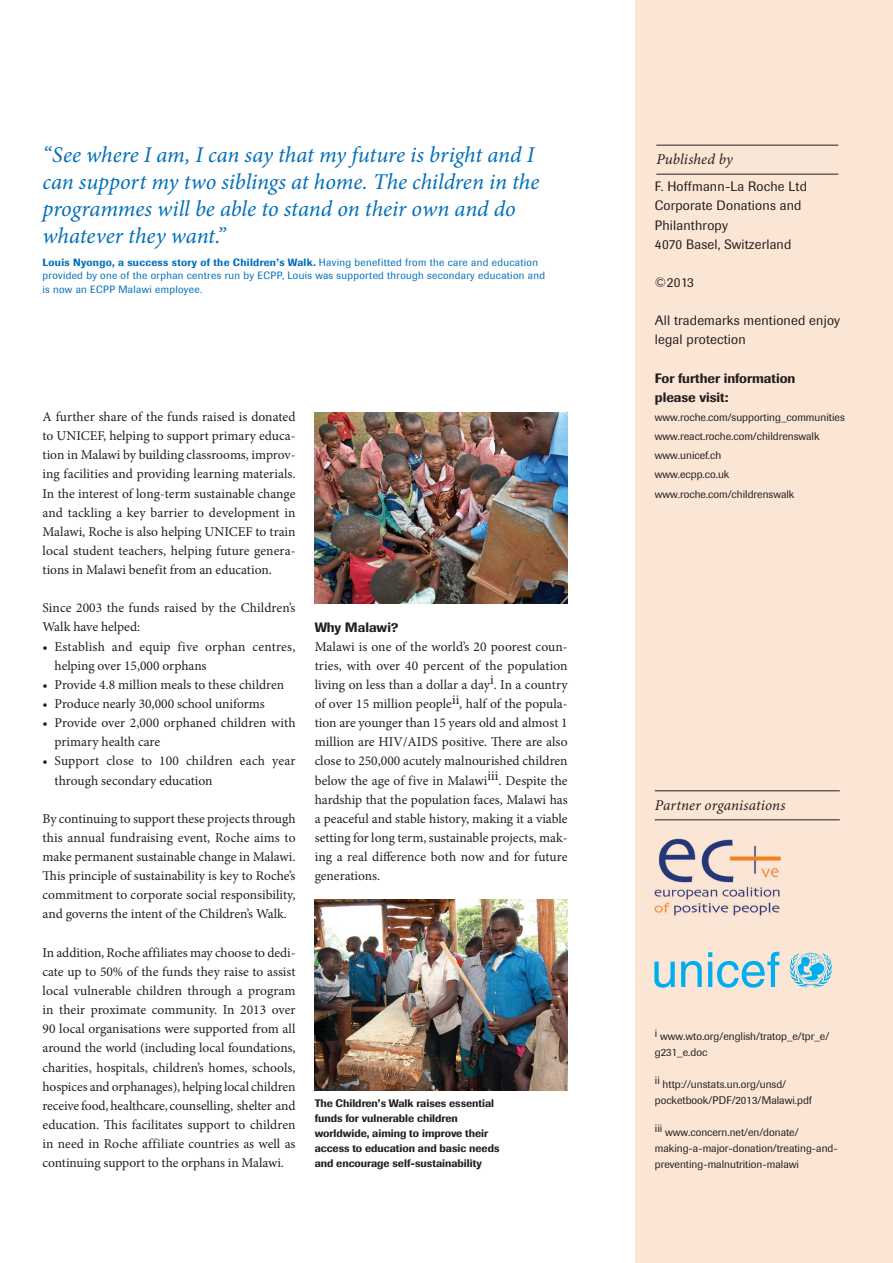
<style>
.page{position:relative;width:893px;height:1263px;background:#fff}
.page>*{position:absolute;margin:0;border:0;box-sizing:border-box;transform-origin:0 0}
.t1{font:italic 22.5px/27px "Minion Pro";letter-spacing:-.005em;color:#006fba}
.t2{font:italic 15px "Minion Pro";letter-spacing:.005em;color:#231f20}
.t3{font:13.5px/19.2px "Minion Pro";color:#231f20;text-align:justify}
.t4{font:13.5px/19.2px "Imago";letter-spacing:.015em;color:#231f20}
.t5{font:500 13.5px/19.2px "Imago";color:#231f20}
.t6{font:10.8px/15.9px "Imago";color:#231f20}
.t7{font:500 10.8px/15px "Imago";color:#231f20}
.t8{font:10.5px/13.5px "Imago";letter-spacing:.03em;color:#006fba}
.s1{font-weight:500}
</style>
<div class="page">
<div style="left:636px;top:0;width:257px;height:1263px;background:#fbe5d5"></div>
<hr style="left:656px;top:145px;width:182px;height:1px;background:#231f20">
<hr style="left:656px;top:174px;width:182px;height:1px;background:#231f20">
<svg style="left:789px;top:953px;width:43px;height:35px"></svg>
<svg style="left:654px;top:962px;width:21px;height:26px"></svg>
<svg style="left:681px;top:961px;width:21px;height:26px"></svg>
<svg style="left:708px;top:952px;width:71px;height:36px"></svg>
<img style="left:654px;top:819px;width:132px;height:97px">
<hr style="left:655px;top:790px;width:185px;height:1px;background:#231f20">
<hr style="left:655px;top:819px;width:185px;height:1px;background:#231f20">
<img style="left:315px;top:412px;width:253px;height:192px">
<img style="left:315px;top:899px;width:253px;height:192px">
<h1 class="t1" style="left:43px;top:141px;width:493px">“See where I am, I can say that my future is bright and I</h1>
<p class="t2" style="left:656px;top:149px;width:78px">Published by</p>
<h1 class="t1" style="left:43px;top:168px;width:498px">can support my two siblings at home. The children in the programmes will be able to stand on their own and do whatever they want.”</h1>
<p class="t8" style="left:43px;top:255px;width:504px"><span class="s1">Louis Nyongo, a success story of the Children’s Walk.</span> Having benefitted from the care and education provided by one of the orphan centres run by ECPP, Louis was supported through secondary education and is now an ECPP Malawi employee.</p>
<p class="t4" style="left:655px;top:177px;width:154px">F. Hoffmann-La Roche Ltd<br>Corporate Donations and<br>Philanthropy<br>4070 Basel, Switzerland</p>
<p class="t4" style="left:655px;top:273px;width:41px">©2013</p>
<p class="t4" style="left:655px;top:311px;width:187px">All trademarks mentioned enjoy legal protection</p>
<p class="t5" style="left:655px;top:368px;width:142px">For further information please visit:</p>
<p class="t6" style="left:655px;top:408px;width:192px;line-height:19.2px">www.roche.com/supporting_communities www.react.roche.com/childrenswalk www.unicef.ch<br>www.ecpp.co.uk www.roche.com/childrenswalk</p>
<p class="t3" style="left:43px;top:407px;width:255px">A further share of the funds raised is donated to UNICEF, helping to support primary educa&shy;tion in Malawi by building classrooms, improv&shy;ing facilities and providing learning materials.<br>In the interest of long-term sustainable change and tackling a key barrier to development in Malawi, Roche is also helping UNICEF to train local student teachers, helping future genera&shy;tions in Malawi benefit from an education.</p>
<p class="t3" style="left:43px;top:598px;width:255px">Since 2003 the funds raised by the Children’s<br>Walk have helped:</p>
<p class="t3" style="left:55px;top:637px;width:242px;text-indent:-12px">• Establish and equip five orphan centres, helping over 15,000 orphans</p>
<p class="t3" style="left:43px;top:675px;width:243px">• Provide 4.8 million meals to these children</p>
<p class="t3" style="left:43px;top:694px;width:224px">• Produce nearly 30,000 school uniforms</p>
<p class="t3" style="left:55px;top:713px;width:242px;text-indent:-12px">• Provide over 2,000 orphaned children with primary health care</p>
<p class="t3" style="left:55px;top:751px;width:242px;text-indent:-12px">• Support close to 100 children each year through secondary education</p>
<p class="t3" style="left:43px;top:809px;width:255px">By continuing to support these projects through this annual fundraising event, Roche aims to make permanent sustainable change in Malawi.<br>This principle of sustainability is key to Roche’s commitment to corporate social responsibility, and governs the intent of the Children’s Walk.</p>
<p class="t3" style="left:43px;top:943px;width:255px">In addition, Roche affiliates may choose to dedi&shy;cate up to 50% of the funds they raise to assist local vulnerable children through a program in their proximate community. In 2013 over 90 local organisations were supported from all around the world (including local foundations, charities, hospitals, children’s homes, schools, hospices and orphanages), helping local children receive food, healthcare, counselling, shelter and education. This facilitates support to children in need in Roche affiliate countries as well as continuing support to the orphans in Malawi.</p>
<p class="t5" style="left:315px;top:617px;width:85px">Why Malawi?</p>
<p class="t3" style="left:315px;top:637px;width:255px">Malawi is one of the world’s 20 poorest coun&shy;tries, with over 40 percent of the population living on less than a dollar a dayi. In a country of over 15 million peopleii, half of the popula&shy;tion are younger than 15 years old and almost 1 million are HIV/AIDS positive. There are also close to 250,000 acutely malnourished children below the age of five in Malawiiii. Despite the hardship that the population faces, Malawi has a peaceful and stable history, making it a viable setting for long term, sustainable projects, mak&shy;ing a real difference both now and for future generations.</p>
<p class="t2" style="left:655px;top:795px;width:132px">Partner organisations</p>
<p class="t6" style="left:655px;top:1028px;width:176px">i www.wto.org/english/tratop_e/tpr_e/ g231_e.doc</p>
<p class="t6" style="left:655px;top:1076px;width:159px">ii http://unstats.un.org/unsd/ pocketbook/PDF/2013/Malawi.pdf</p>
<p class="t6" style="left:655px;top:1124px;width:184px">iii www.concern.net/en/donate/ making-a-major-donation/treating-and&shy;preventing-malnutrition-malawi</p>
<p class="t7" style="left:315px;top:1096px;width:186px">The Children’s Walk raises essential funds for vulnerable children worldwide, aiming to improve their access to education and basic needs and encourage self-sustainability</p>
</div>
